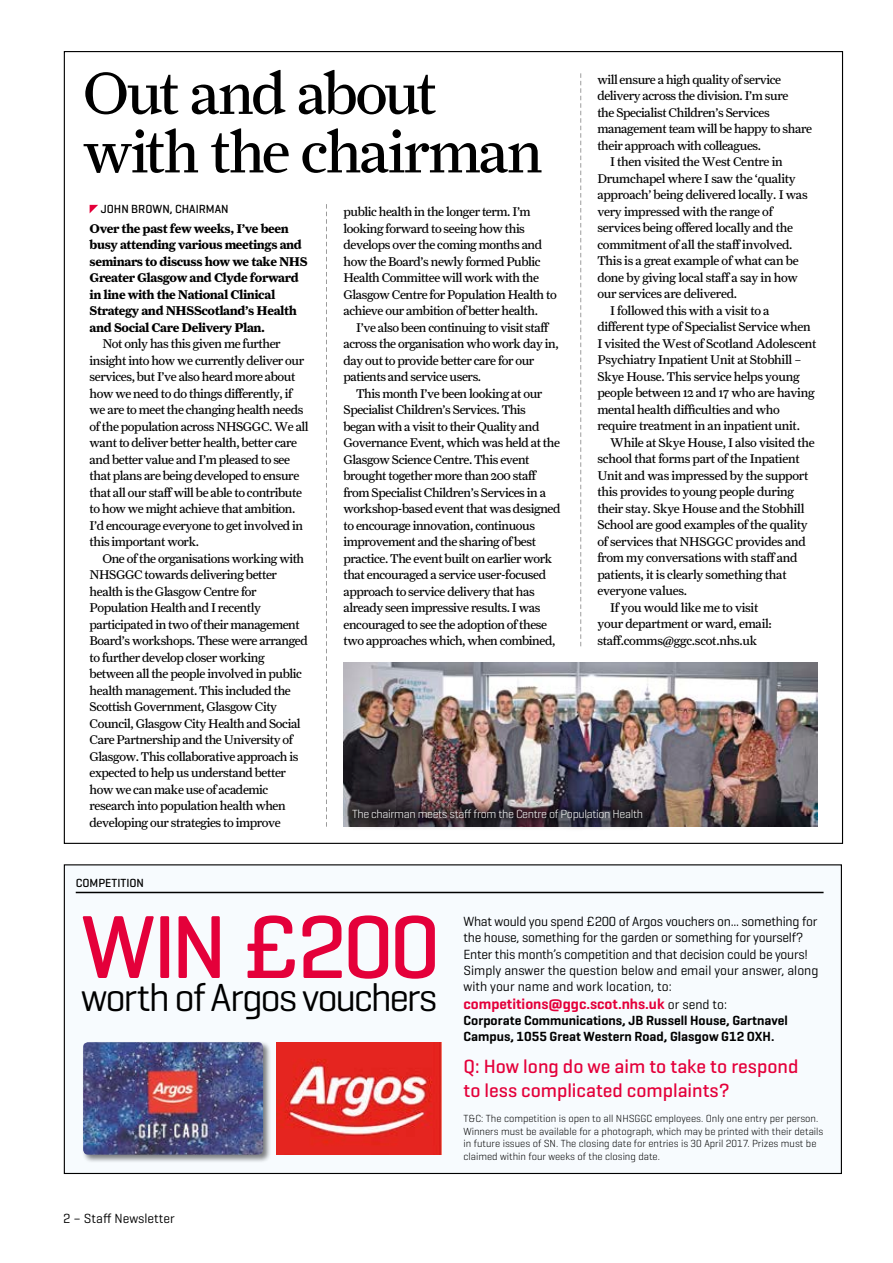
<style>
.page{position:relative;width:893px;height:1263px;background:#fff}
.page>*{position:absolute;margin:0;border:0;box-sizing:border-box;transform-origin:0 0}
.t1{font:500 90.9px "Geogrotesque";letter-spacing:-.035em;color:#e4003a}
.t2{font:60px/58.5px "Farnham Display";letter-spacing:-.035em;color:#000}
.t3{font:39.9px "Geogrotesque";letter-spacing:-.05em;color:#000}
.t4{font:600 19.5px/23.4px "Geogrotesque";color:#e4003a}
.t5{font:600 15px "Geogrotesque";color:#e4003a}
.t6{font:13.5px/16.4px "Geogrotesque";letter-spacing:-.02em;color:#000}
.t7{font:600 13.5px/16.2px "Geogrotesque";color:#000}
.t8{font:13.5px "Geogrotesque";color:#000}
.t9{font:12.75px/16.5px "Farnham Text";letter-spacing:-.03em;color:#000}
.t10{font:700 12.75px/16.5px "Farnham Text";letter-spacing:-.035em;color:#000}
.t11{font:300 12px "Geogrotesque";letter-spacing:-.03em;color:#fff}
.t12{font:600 12px "Geogrotesque";color:#000}
.t13{font:500 12px "Geogrotesque";color:#000}
.t14{font:300 10.5px/12.6px "Geogrotesque";color:#000}
.s1{font-weight:400;font-size:13.5px;color:#000}
</style>
<div class="page">
<svg style="left:90px;top:205px;width:8px;height:8px"></svg>
<svg style="left:326px;top:204px;width:1px;height:623px"></svg>
<svg style="left:580px;top:73px;width:1px;height:573px"></svg>
<img style="left:343px;top:662px;width:474px;height:165px">
<div style="left:340px;top:796px;width:316px;height:37px;background:#000;opacity:.75"></div>
<div style="left:64px;top:865px;width:777px;height:308px;background:#f7fbfe"></div>
<hr style="left:76px;top:892px;width:748px;height:1px;background:#000">
<div style="left:82px;top:1040px;width:190px;height:123px;background:#000;opacity:.5"></div>
<img style="left:83px;top:1042px;width:180px;height:113px">
<img style="left:277px;top:1042px;width:164px;height:113px">
<h2 class="t2" style="left:83px;top:63px;width:462px">Out and about with the chairman</h2>
<p class="t9" style="left:597px;top:71px;width:185px">will ensure a high quality of service</p>
<p class="t9" style="left:597px;top:88px;width:193px">delivery across the division. I’m sure</p>
<p class="t9" style="left:597px;top:104px;width:174px">the Specialist Children’s Services</p>
<p class="t9" style="left:597px;top:121px;width:216px">management team will be happy to share</p>
<p class="t9" style="left:597px;top:137px;width:165px">their approach with colleagues.</p>
<p class="t9" style="left:610px;top:154px;width:174px">I then visited the West Centre in</p>
<p class="t9" style="left:597px;top:170px;width:200px">Drumchapel where I saw the ‘quality</p>
<p class="t9" style="left:597px;top:187px;width:212px">approach’ being delivered locally. I was</p>
<p class="t9" style="left:597px;top:203px;width:177px">very impressed with the range of</p>
<p class="t9" style="left:597px;top:220px;width:197px">services being offered locally and the</p>
<p class="t9" style="left:597px;top:236px;width:197px">commitment of all the staff involved.</p>
<p class="t9" style="left:597px;top:253px;width:203px">This is a great example of what can be</p>
<p class="t9" style="left:597px;top:269px;width:202px">done by giving local staff a say in how</p>
<p class="t9" style="left:597px;top:286px;width:141px">our services are delivered.</p>
<p class="t9" style="left:610px;top:302px;width:161px">I followed this with a visit to a</p>
<p class="t9" style="left:597px;top:319px;width:215px">different type of Specialist Service when</p>
<p class="t9" style="left:597px;top:335px;width:221px">I visited the West of Scotland Adolescent</p>
<p class="t9" style="left:597px;top:352px;width:206px">Psychiatry Inpatient Unit at Stobhill –</p>
<p class="t9" style="left:597px;top:368px;width:204px">Skye House. This service helps young</p>
<p class="t9" style="left:597px;top:385px;width:219px">people between 12 and 17 who are having</p>
<p class="t9" style="left:597px;top:401px;width:184px">mental health difficulties and who</p>
<p class="t9" style="left:597px;top:418px;width:204px">require treatment in an inpatient unit.</p>
<p class="t9" style="left:610px;top:434px;width:206px">While at Skye House, I also visited the</p>
<p class="t9" style="left:597px;top:451px;width:204px">school that forms part of the Inpatient</p>
<p class="t9" style="left:597px;top:467px;width:212px">Unit and was impressed by the support</p>
<p class="t9" style="left:597px;top:484px;width:198px">this provides to young people during</p>
<p class="t9" style="left:597px;top:500px;width:208px">their stay. Skye House and the Stobhill</p>
<p class="t9" style="left:597px;top:517px;width:212px">School are good examples of the quality</p>
<p class="t9" style="left:597px;top:533px;width:210px">of services that NHSGGC provides and</p>
<p class="t9" style="left:597px;top:550px;width:202px">from my conversations with staff and</p>
<p class="t9" style="left:597px;top:566px;width:191px">patients, it is clearly something that</p>
<p class="t9" style="left:597px;top:583px;width:91px">everyone values.</p>
<p class="t9" style="left:610px;top:599px;width:150px">If you would like me to visit</p>
<p class="t9" style="left:597px;top:616px;width:176px">your department or ward, email:</p>
<p class="t9" style="left:597px;top:632px;width:161px">staff.comms@ggc.scot.nhs.uk</p>
<p class="t12" style="left:101px;top:202px;width:129px">JOHN BROWN, CHAIRMAN</p>
<p class="t10" style="left:90px;top:220px;width:220px">Over the past few weeks, I’ve been busy attending various meetings and seminars to discuss how we take NHS Greater Glasgow and Clyde forward in line with the National Clinical Strategy and NHSScotland’s Health and Social Care Delivery Plan.</p>
<p class="t9" style="left:90px;top:335px;width:221px;text-indent:13px">Not only has this given me further insight into how we currently deliver our services, but I’ve also heard more about how we need to do things differently, if we are to meet the changing health needs of the population across NHSGGC. We all want to deliver better health, better care and better value and I’m pleased to see that plans are being developed to ensure that all our staff will be able to contribute to how we might achieve that ambition.<br>I’d encourage everyone to get involved in this important work.</p>
<p class="t9" style="left:90px;top:550px;width:220px;text-indent:13px">One of the organisations working with NHSGGC towards delivering better health is the Glasgow Centre for Population Health and I recently participated in two of their management Board’s workshops. These were arranged to further develop closer working between all the people involved in public health management. This included the Scottish Government, Glasgow City Council, Glasgow City Health and Social Care Partnership and the University of Glasgow. This collaborative approach is expected to help us understand better how we can make use of academic research into population health when developing our strategies to improve</p>
<p class="t9" style="left:343px;top:203px;width:215px">public health in the longer term. I’m looking forward to seeing how this develops over the coming months and how the Board’s newly formed Public Health Committee will work with the Glasgow Centre for Population Health to achieve our ambition of better health.</p>
<p class="t9" style="left:343px;top:319px;width:217px;text-indent:13px">I’ve also been continuing to visit staff across the organisation who work day in, day out to provide better care for our patients and service users.</p>
<p class="t9" style="left:343px;top:385px;width:219px;text-indent:13px">This month I’ve been looking at our Specialist Children’s Services. This began with a visit to their Quality and Governance Event, which was held at the Glasgow Science Centre. This event brought together more than 200 staff from Specialist Children’s Services in a workshop-based event that was designed to encourage innovation, continuous improvement and the sharing of best practice. The event built on earlier work that encouraged a service user-focused approach to service delivery that has already seen impressive results. I was encouraged to see the adoption of these two approaches which, when combined,</p>
<p class="t11" style="left:352px;top:806px;width:293px">The chairman meets staff from the Centre of Population Health</p>
<p class="t13" style="left:76px;top:876px;width:70px">COMPETITION</p>
<h1 class="t1" style="left:81px;top:890px;width:360px">WIN £200</h1>
<h3 class="t3" style="left:81px;top:973px;width:358px">worth of Argos vouchers</h3>
<p class="t8" style="left:63px;top:1210px;width:113px">2 – Staff Newsletter</p>
<p class="t6" style="left:463px;top:912px;width:357px">What would you spend £200 of Argos vouchers on... something for the house, something for the garden or something for yourself?<br>Enter this month’s competition and that decision could be yours!<br>Simply answer the question below and email your answer, along with your name and work location, to:</p>
<p class="t5" style="left:463px;top:994px;width:265px">competitions@ggc.scot.nhs.uk <span class="s1">or send to:</span></p>
<p class="t7" style="left:463px;top:1012px;width:326px">Corporate Communications, JB Russell House, Gartnavel<br>Campus, 1055 Great Western Road, Glasgow G12 OXH.</p>
<h3 class="t4" style="left:463px;top:1054px;width:336px">Q: How long do we aim to take to respond to less complicated complaints?</h3>
<p class="t14" style="left:463px;top:1112px;width:361px">T&amp;C: The competition is open to all NHSGGC employees. Only one entry per person.<br>Winners must be available for a photograph, which may be printed with their details in future issues of SN. The closing date for entries is 30 April 2017. Prizes must be claimed within four weeks of the closing date.</p>
</div>
